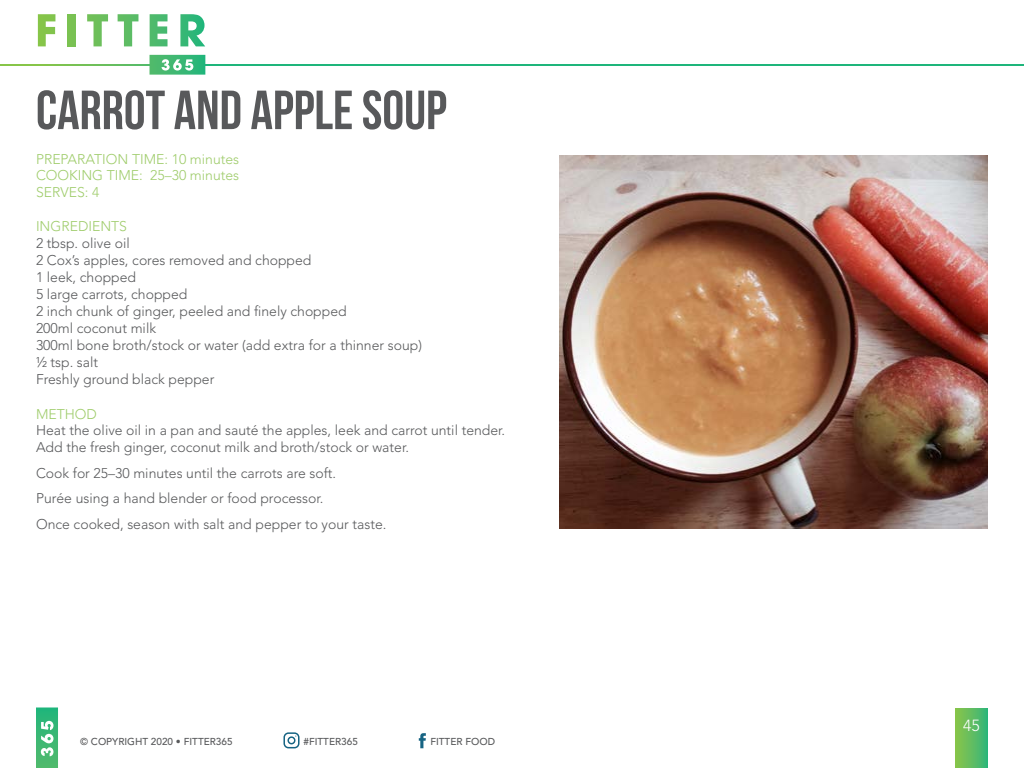
<style>
.page{position:relative;width:1024px;height:768px;background:#fff}
.page>*{position:absolute;margin:0;border:0;box-sizing:border-box;transform-origin:0 0}
.t1{font:55px "Bebas Neue";color:#58595b}
.t2{font:300 16px "Avenir";color:#fff}
.t3{font:300 14px/17px "Avenir";color:#58595b}
.t4{font:300 14px/17px "Avenir";color:#9fcc6b;text-align:justify}
.t5{font:500 10px "Avenir";color:#58595b}
</style>
<div class="page">
<svg style="left:0;top:64px;width:150px;height:2px"></svg>
<hr style="left:203px;top:64px;width:821px;height:2px;background:#1eb57b">
<svg style="left:38px;top:14px;width:17px;height:32px"></svg>
<div style="left:68px;top:14px;width:8px;height:32px;background:#79c153"></div>
<svg style="left:87px;top:14px;width:21px;height:32px"></svg>
<svg style="left:118px;top:14px;width:20px;height:32px"></svg>
<svg style="left:150px;top:14px;width:18px;height:32px"></svg>
<svg style="left:180px;top:14px;width:25px;height:32px"></svg>
<svg style="left:150px;top:55px;width:55px;height:20px"></svg>
<svg style="left:36px;top:708px;width:22px;height:60px"></svg>
<svg style="left:955px;top:708px;width:33px;height:60px;background:#5fbd60"></svg>
<svg style="left:419px;top:733px;width:7px;height:15px"></svg>
<svg style="left:283px;top:732px;width:17px;height:16px"></svg>
<img style="left:559px;top:155px;width:429px;height:374px">
<h1 class="t1" style="left:36px;top:80px;width:412px">CARROT AND APPLE SOUP</h1>
<p class="t4" style="left:36px;top:150px;width:205px">PREPARATION TIME: 10 minutes COOKING TIME: 25–30 minutes SERVES: 4</p>
<p class="t4" style="left:36px;top:218px;width:93px">INGREDIENTS</p>
<p class="t3" style="left:36px;top:235px;width:388px">2 tbsp. olive oil<br>2 Cox’s apples, cores removed and chopped<br>1 leek, chopped<br>5 large carrots, chopped<br>2 inch chunk of ginger, peeled and finely chopped<br>200ml coconut milk<br>300ml bone broth/stock or water (add extra for a thinner soup) ½ tsp. salt<br>Freshly ground black pepper</p>
<p class="t4" style="left:36px;top:405px;width:62px">METHOD</p>
<p class="t3" style="left:36px;top:422px;width:471px">Heat the olive oil in a pan and sauté the apples, leek and carrot until tender.<br>Add the fresh ginger, coconut milk and broth/stock or water.</p>
<p class="t3" style="left:36px;top:460px;width:352px;line-height:25.5px">Cook for 25–30 minutes until the carrots are soft.<br>Purée using a hand blender or food processor.<br>Once cooked, season with salt and pepper to your taste.</p>
<p class="t5" style="left:80px;top:736px;width:154px">© COPYRIGHT 2020 • FITTER365</p>
<p class="t5" style="left:304px;top:736px;width:56px">#FITTER365</p>
<p class="t5" style="left:430px;top:736px;width:66px">FITTER FOOD</p>
<p class="t2" style="left:963px;top:716px;width:18px">45</p>
</div>
